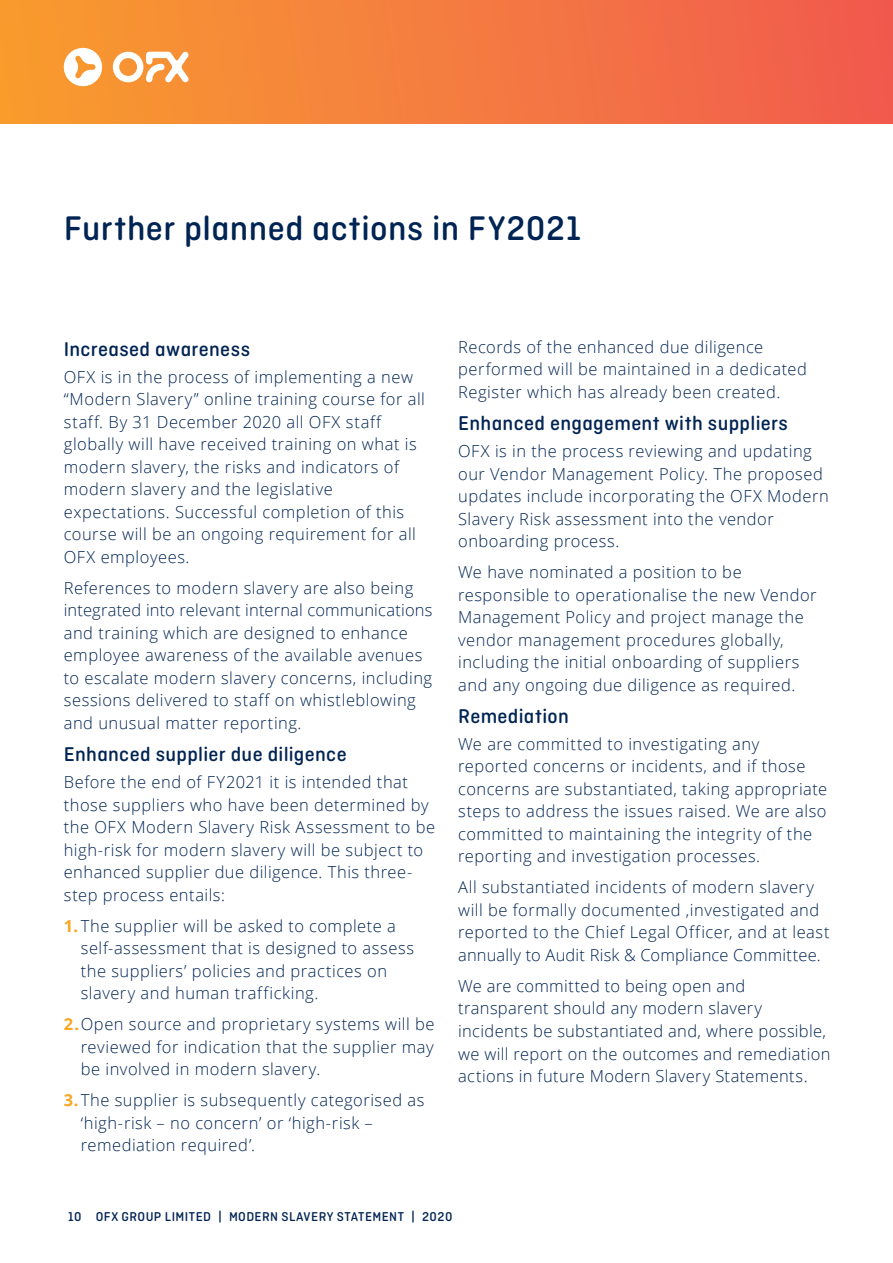
<style>
.page{position:relative;width:893px;height:1263px;background:#fff}
.page>*{position:absolute;margin:0;border:0;box-sizing:border-box;transform-origin:0 0}
.t1{font:500 36px "Ciutadella Rounded";letter-spacing:.015em;color:#002453}
.t2{font:500 21px "Ciutadella Rounded";letter-spacing:.015em;color:#002453}
.t3{font:300 16.5px/22.5px "Open Sans";letter-spacing:.03em;color:#002453}
.t4{font:500 13.5px "Ciutadella Rounded";letter-spacing:.035em;color:#002453}
.s1{font-weight:700;color:#faa621}
</style>
<div class="page">
<div style="left:0;top:0;width:893px;height:123px;background:linear-gradient(to right,#f89d2f,#f05a4f)"></div>
<svg style="left:113px;top:51px;width:76px;height:32px"></svg>
<svg style="left:64px;top:48px;width:41px;height:38px"></svg>
<h1 class="t1" style="left:64px;top:208px;width:519px">Further planned actions in FY2021</h1>
<p class="t2" style="left:64px;top:337px;width:188px">Increased awareness</p>
<p class="t3" style="left:64px;top:365px;width:363px">OFX is in the process of implementing a new “Modern Slavery” online training course for all staff. By 31 December 2020 all OFX staff globally will have received training on what is modern slavery, the risks and indicators of modern slavery and the legislative expectations. Successful completion of this course will be an ongoing requirement for all OFX employees.</p>
<p class="t3" style="left:64px;top:576px;width:370px">References to modern slavery are also being integrated into relevant internal communications and training which are designed to enhance employee awareness of the available avenues to escalate modern slavery concerns, including sessions delivered to staff on whistleblowing and unusual matter reporting.</p>
<p class="t2" style="left:64px;top:743px;width:284px">Enhanced supplier due diligence</p>
<p class="t3" style="left:64px;top:770px;width:373px">Before the end of FY2021 it is intended that those suppliers who have been determined by the OFX Modern Slavery Risk Assessment to be high-risk for modern slavery will be subject to enhanced supplier due diligence. This three&shy;step process entails:</p>
<p class="t3" style="left:81px;top:914px;width:335px;text-indent:-17px"><span class="s1">1.</span> The supplier will be asked to complete a self-assessment that is designed to assess the suppliers’ policies and practices on slavery and human trafficking.</p>
<p class="t3" style="left:81px;top:1012px;width:355px;text-align:justify;text-indent:-17px"><span class="s1">2.</span>Open source and proprietary systems will be reviewed for indication that the supplier may be involved in modern slavery.</p>
<p class="t3" style="left:81px;top:1088px;width:345px;text-indent:-17px"><span class="s1">3.</span>The supplier is subsequently categorised as ‘high-risk – no concern’ or ‘high-risk – remediation required’.</p>
<p class="t3" style="left:458px;top:335px;width:350px">Records of the enhanced due diligence performed will be maintained in a dedicated<br>Register which has already been created.</p>
<p class="t2" style="left:458px;top:412px;width:331px">Enhanced engagement with suppliers</p>
<p class="t3" style="left:458px;top:439px;width:372px">OFX is in the process reviewing and updating our Vendor Management Policy. The proposed updates include incorporating the OFX Modern Slavery Risk assessment into the vendor onboarding process.</p>
<p class="t3" style="left:458px;top:560px;width:360px">We have nominated a position to be responsible to operationalise the new Vendor Management Policy and project manage the vendor management procedures globally, including the initial onboarding of suppliers and any ongoing due diligence as required.</p>
<p class="t2" style="left:458px;top:704px;width:112px">Remediation</p>
<p class="t3" style="left:458px;top:732px;width:371px">We are committed to investigating any reported concerns or incidents, and if those concerns are substantiated, taking appropriate steps to address the issues raised. We are also committed to maintaining the integrity of the reporting and investigation processes.</p>
<p class="t3" style="left:458px;top:876px;width:373px">All substantiated incidents of modern slavery will be formally documented ,investigated and reported to the Chief Legal Officer, and at least annually to Audit Risk &amp; Compliance Committee.</p>
<p class="t3" style="left:458px;top:974px;width:374px">We are committed to being open and transparent should any modern slavery incidents be substantiated and, where possible, we will report on the outcomes and remediation actions in future Modern Slavery Statements.</p>
<p class="t4" style="left:68px;top:1209px;width:386px">10 OFX GROUP LIMITED | MODERN SLAVERY STATEMENT | 2020</p>
</div>
